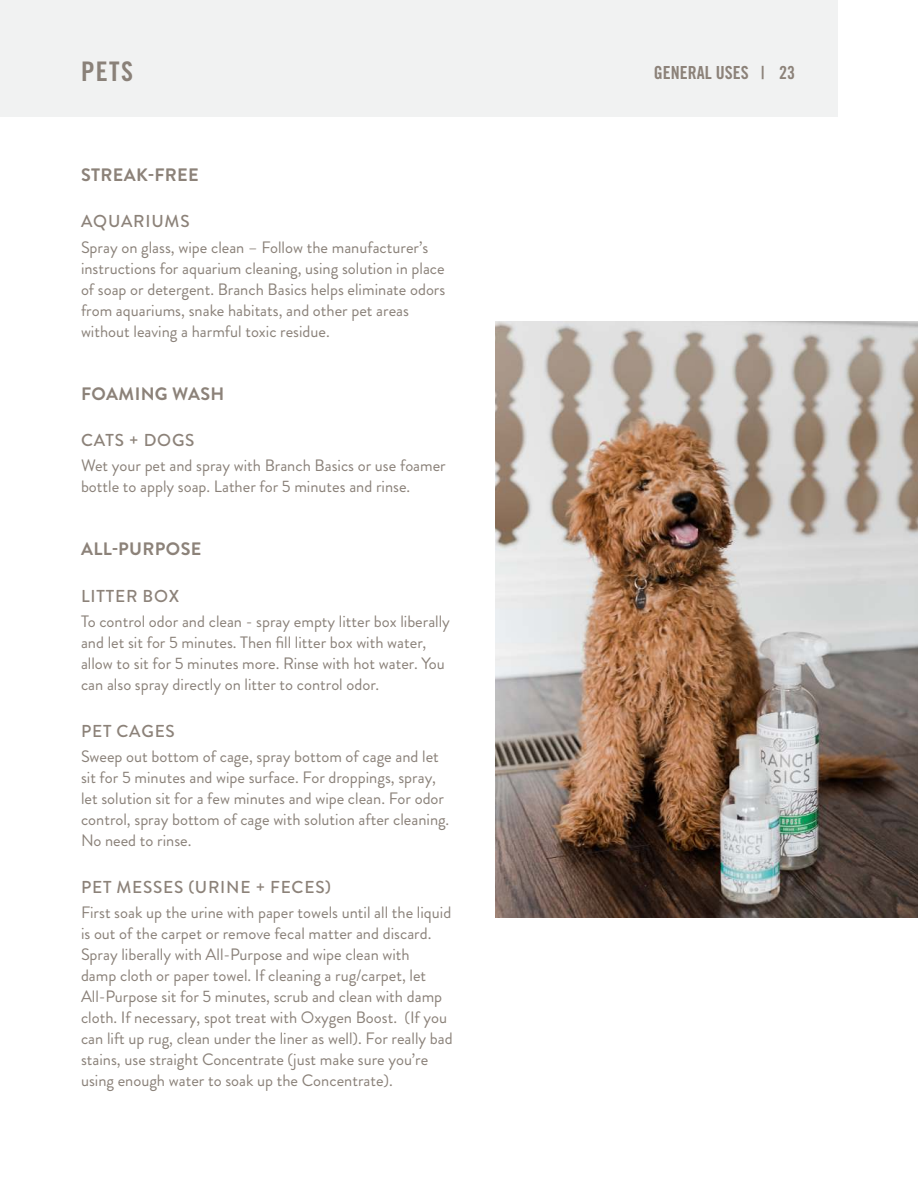
<style>
.page{position:relative;width:918px;height:1188px;background:#fff}
.page>*{position:absolute;margin:0;border:0;box-sizing:border-box;transform-origin:0 0}
.t1{font:27px "Trade Gothic Bold Cond Twenty";color:#8a8179}
.t2{font:700 18px "Brandon Grotesque";letter-spacing:.02em;color:#8c8279}
.t3{font:18px "Trade Gothic Bold Cond Twenty";color:#8c8279}
.t4{font:500 17.25px "Brandon Grotesque";letter-spacing:.045em;color:#8c8279}
.t5{font:16.5px/21px "Brandon Grotesque";color:#8a8179}
</style>
<div class="page">
<div style="left:0;top:0;width:837px;height:116px;background:#f1f2f2"></div>
<img style="left:496px;top:322px;width:422px;height:596px">
<h1 class="t1" style="left:81px;top:61px;width:54px">PETS</h1>
<p class="t3" style="left:654px;top:66px;width:112px">GENERAL USES |</p>
<p class="t3" style="left:779px;top:66px;width:17px">23</p>
<p class="t2" style="left:81px;top:168px;width:119px">STREAK-FREE</p>
<p class="t4" style="left:81px;top:215px;width:110px">AQUARIUMS</p>
<p class="t5" style="left:81px;top:239px;width:366px">Spray on glass, wipe clean – Follow the manufacturer’s instructions for aquarium cleaning, using solution in place of soap or detergent. Branch Basics helps eliminate odors from aquariums, snake habitats, and other pet areas without leaving a harmful toxic residue.</p>
<p class="t2" style="left:81px;top:386px;width:145px">FOAMING WASH</p>
<p class="t4" style="left:81px;top:433px;width:115px">CATS + DOGS</p>
<p class="t5" style="left:81px;top:458px;width:366px">Wet your pet and spray with Branch Basics or use foamer bottle to apply soap. Lather for 5 minutes and rinse.</p>
<p class="t2" style="left:81px;top:542px;width:122px">ALL-PURPOSE</p>
<p class="t4" style="left:81px;top:589px;width:100px">LITTER BOX</p>
<p class="t5" style="left:81px;top:613px;width:371px">To control odor and clean - spray empty litter box liberally and let sit for 5 minutes. Then fill litter box with water, allow to sit for 5 minutes more. Rinse with hot water. You can also spray directly on litter to control odor.</p>
<p class="t4" style="left:81px;top:724px;width:95px">PET CAGES</p>
<p class="t5" style="left:81px;top:748px;width:370px">Sweep out bottom of cage, spray bottom of cage and let sit for 5 minutes and wipe surface. For droppings, spray, let solution sit for a few minutes and wipe clean. For odor control, spray bottom of cage with solution after cleaning.<br>No need to rinse.</p>
<p class="t4" style="left:81px;top:880px;width:252px">PET MESSES (URINE + FECES)</p>
<p class="t5" style="left:81px;top:904px;width:373px">First soak up the urine with paper towels until all the liquid is out of the carpet or remove fecal matter and discard.<br>Spray liberally with All-Purpose and wipe clean with<br>damp cloth or paper towel. If cleaning a rug/carpet, let All-Purpose sit for 5 minutes, scrub and clean with damp cloth. If necessary, spot treat with Oxygen Boost. (If you can lift up rug, clean under the liner as well). For really bad stains, use straight Concentrate (just make sure you’re using enough water to soak up the Concentrate).</p>
</div>
